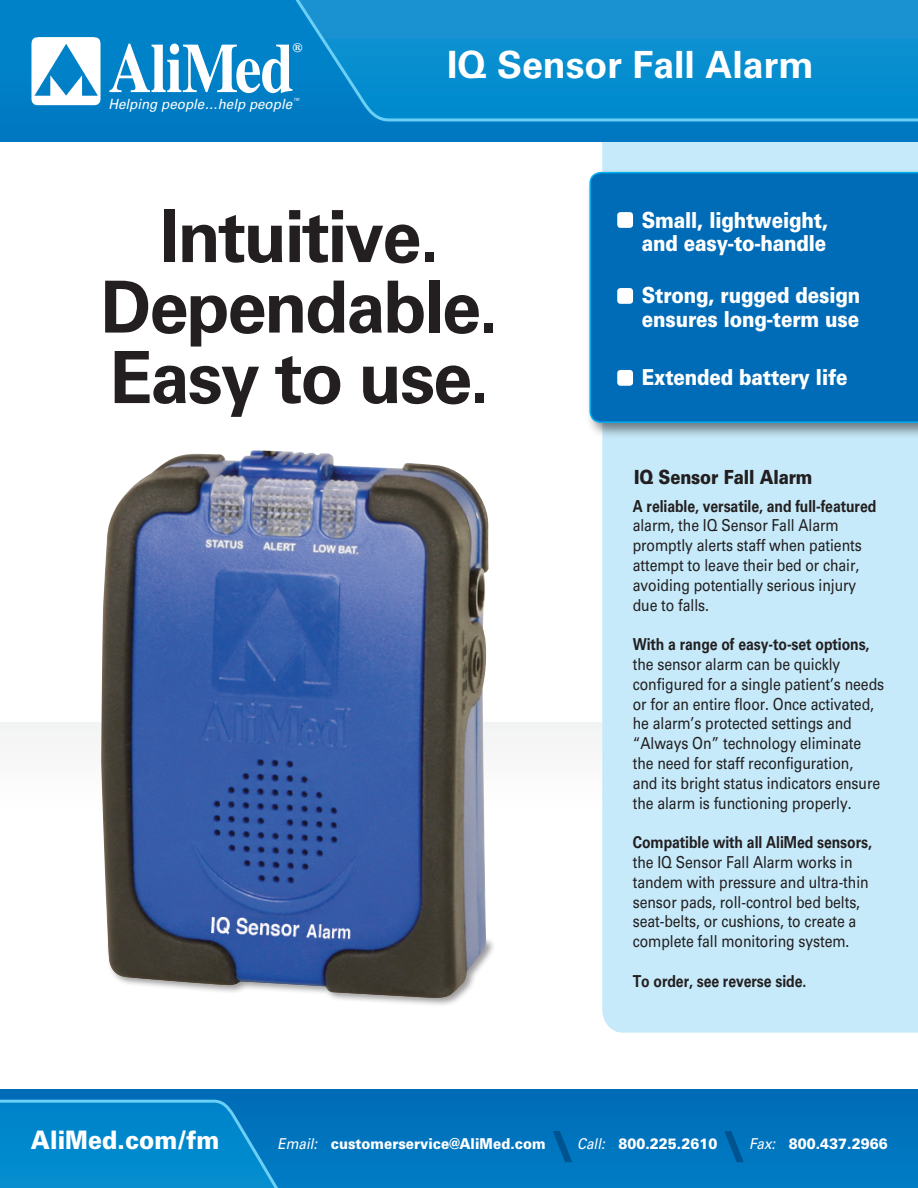
<style>
.page{position:relative;width:918px;height:1188px;background:#fff}
.page>*{position:absolute;margin:0;border:0;box-sizing:border-box;transform-origin:0 0}
.Bro_SS_-_Front_Main{font:700 72px "Univers LT Std";letter-spacing:-.03em;color:#231f20}
.t1{font:700 70.2px "Times";letter-spacing:-.015em;color:#fff;scale:.85 1}
.t2{font:900 42px "Univers LT Std";color:#005391;scale:1.35 1}
.Bro_SS_-_Headline_to{font:700 37.5px "Univers LT Std";color:#fff}
.Bro_SS_-_Footer_bold{font:900 25.5px "Univers LT Std";color:#fff;scale:.9 1}
.Bro_SS_-_Sidebar_Bul{font:900 22.05px/23.9px "Univers LT Std";letter-spacing:-.01em;color:#fff;scale:.85 1}
.Bro_SS_-_Front_Sideb{font:900 19.5px "Univers LT Std";letter-spacing:-.01em;color:#231f20;scale:.85 1}
.Bro_SS_-_Front_Sideb-2{font:16.5px/19.8px "Univers LT Std";letter-spacing:-.005em;color:#231f20;scale:.85 1}
.Bro_SS_-_Front_Sideb-3{font:700 16.5px "Univers LT Std";letter-spacing:-.005em;color:#231f20;scale:.85 1}
.Bro_SS_-_Footer_bold-2{font:900 15px "Univers LT Std";color:#fff;scale:.9 1}
.Bro_SS_-_Footer_bold-3{font:italic 15px "Univers LT Std";color:#fff;scale:.9 1}
.t3{font:italic 14.1px "Univers LT Std";color:#fff;scale:.95 1}
.t4{font:700 12.9px "Times";color:#fff}
.t5{font:italic 8.4px "Univers LT Std";color:#fff;scale:.95 1}
.s1{font-weight:700}
</style>
<div class="page">
<div style="left:602px;top:141px;width:316px;height:892px;background:#c6eafa"></div>
<div style="left:586px;top:168px;width:332px;height:271px;background:#231f20;opacity:.55"></div>
<div style="left:589px;top:172px;width:329px;height:251px;background:#006bb6"></div>
<div style="left:617px;top:288px;width:16px;height:16px;background:#fff;border-radius:3px"></div>
<div style="left:617px;top:370px;width:16px;height:16px;background:#fff;border-radius:3px"></div>
<div style="left:617px;top:212px;width:16px;height:16px;background:#fff;border-radius:3px"></div>
<div style="left:106px;top:938px;width:390px;height:70px;background:#231f20;opacity:.45"></div>
<img style="left:101px;top:450px;width:390px;height:549px">
<div style="left:0;top:0;width:918px;height:141px;background:#007ec5"></div>
<svg style="left:295px;top:0;width:623px;height:122px"></svg>
<img style="left:31px;top:37px;width:70px;height:69px">
<div style="left:0;top:1089px;width:918px;height:99px;background:#0073bd"></div>
<svg style="left:0;top:1099px;width:278px;height:89px"></svg>
<p class="t1" style="left:108px;top:1px;width:220px">AliMed</p>
<p class="t4" style="left:293px;top:35px;width:11px">R</p>
<p class="t3" style="left:108px;top:96px;width:195px">Helping people…help people</p>
<p class="t5" style="left:292px;top:96px;width:10px">TM</p>
<p class="Bro_SS_-_Headline_to" style="left:447px;top:42px;width:368px">IQ Sensor Fall Alarm</p>
<p class="Bro_SS_-_Front_Main" style="left:160px;top:195px;width:280px">Intuitive.</p>
<p class="Bro_SS_-_Sidebar_Bul" style="left:642px;top:208px;width:221px">Small, lightweight,</p>
<p class="Bro_SS_-_Sidebar_Bul" style="left:642px;top:231px;width:219px">and easy-to-handle</p>
<p class="Bro_SS_-_Front_Main" style="left:101px;top:265px;width:399px">Dependable.</p>
<p class="Bro_SS_-_Front_Main" style="left:109px;top:336px;width:382px">Easy to use.</p>
<p class="Bro_SS_-_Sidebar_Bul" style="left:642px;top:283px;width:259px">Strong, rugged design ensures long-term use</p>
<p class="Bro_SS_-_Sidebar_Bul" style="left:642px;top:365px;width:244px">Extended battery life</p>
<p class="Bro_SS_-_Front_Sideb" style="left:634px;top:465px;width:211px">IQ Sensor Fall Alarm</p>
<p class="Bro_SS_-_Front_Sideb-2" style="left:633px;top:496px;width:288px"><span class="s1">A reliable, versatile, and full-featured </span>alarm, the IQ Sensor Fall Alarm promptly alerts staff when patients attempt to leave their bed or chair, avoiding potentially serious injury due to falls.</p>
<p class="Bro_SS_-_Front_Sideb-2" style="left:633px;top:635px;width:297px"><span class="s1">With a range of easy-to-set options, </span>the sensor alarm can be quickly configured for a single patient s’ needs or for an entire floor. Once activated, he alarm s’ protected settings and “Always On” technology eliminate the need for staff reconfiguration,<br>and its bright status indicators ensure the alarm is functioning properly.</p>
<p class="Bro_SS_-_Front_Sideb-2" style="left:633px;top:833px;width:283px"><span class="s1">Compatible with all AliMed sensors, </span>the IQ Sensor Fall Alarm works in tandem with pressure and ultra-thin sensor pads, roll-control bed belts, seat-belts, or cushions to, create a complete fall monitoring system.</p>
<p class="Bro_SS_-_Front_Sideb-3" style="left:633px;top:971px;width:206px">To order, see reverse side.</p>
<p class="Bro_SS_-_Footer_bold" style="left:31px;top:1124px;width:211px">AliMed.com/fm</p>
<p class="Bro_SS_-_Footer_bold-3" style="left:278px;top:1135px;width:46px">Email:</p>
<p class="t2" style="left:555px;top:1120px;width:13px">\</p>
<p class="t2" style="left:726px;top:1120px;width:13px">\</p>
<p class="Bro_SS_-_Footer_bold-2" style="left:331px;top:1134px;width:240px">customerservice@AliMed.com</p>
<p class="Bro_SS_-_Footer_bold-3" style="left:577px;top:1135px;width:32px">Call:</p>
<p class="Bro_SS_-_Footer_bold-3" style="left:749px;top:1135px;width:31px">Fax:</p>
<p class="Bro_SS_-_Footer_bold-2" style="left:618px;top:1134px;width:112px">800.225.2610</p>
<p class="Bro_SS_-_Footer_bold-2" style="left:789px;top:1134px;width:112px">800.437.2966</p>
</div>
